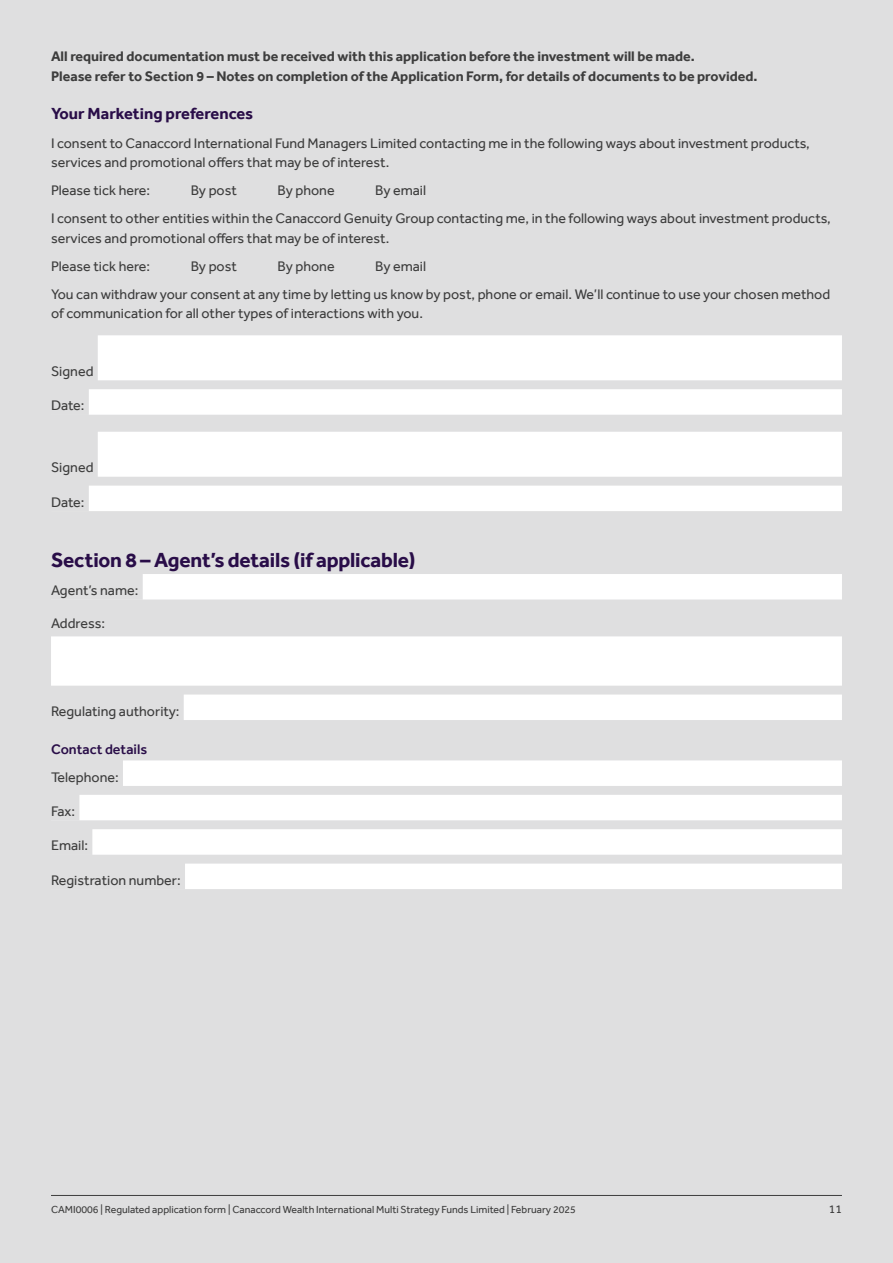
<style>
.page{position:relative;width:893px;height:1263px;background:#dfdfe0}
.page>*{position:absolute;margin:0;border:0;box-sizing:border-box;transform-origin:0 0}
.t1{font:700 21px "Effra";letter-spacing:-.01em;color:#290d48}
.CG_A4_Header{font:700 16.5px "Effra";color:#290d48}
.CG_A4_Body_Copy{font:14.25px/19.5px "Effra";color:#3d3d3d}
.CG_A4_Body_Copy-2{font:700 14.25px/19.5px "Effra";color:#3d3d3d}
.CG_Form_Field_1{font:14.25px "Effra";color:#3d3d3d}
.CG_A4_Subheader_Level_2{font:500 14.25px "Effra";color:#290d48}
.CG_Form_Field_Signature{font:14.25px "Effra";color:#3d3d3d}
.t2{font:12px "Effra";color:#3d3d3d}
.t3{font:10.5px "Effra";color:#3d3d3d}
</style>
<div class="page">
<hr style="left:51px;top:1195px;width:791px;height:1px;background:#3d3d3d">
<div style="left:51px;top:335px;width:791px;height:45px;background:#fff"></div>
<div style="left:47px;top:334px;width:51px;height:49px;background:#dfdfe0"></div>
<div style="left:51px;top:389px;width:791px;height:26px;background:#fff"></div>
<div style="left:47px;top:388px;width:42px;height:27px;background:#dfdfe0"></div>
<div style="left:51px;top:432px;width:791px;height:45px;background:#fff"></div>
<div style="left:47px;top:430px;width:51px;height:49px;background:#dfdfe0"></div>
<div style="left:51px;top:486px;width:791px;height:25px;background:#fff"></div>
<div style="left:47px;top:484px;width:42px;height:27px;background:#dfdfe0"></div>
<div style="left:51px;top:574px;width:791px;height:25px;background:#fff"></div>
<div style="left:47px;top:573px;width:96px;height:27px;background:#dfdfe0"></div>
<div style="left:51px;top:636px;width:791px;height:26px;background:#fff"></div>
<div style="left:51px;top:660px;width:791px;height:26px;background:#fff"></div>
<div style="left:51px;top:694px;width:791px;height:26px;background:#fff"></div>
<div style="left:47px;top:693px;width:137px;height:27px;background:#dfdfe0"></div>
<div style="left:51px;top:760px;width:791px;height:26px;background:#fff"></div>
<div style="left:47px;top:759px;width:76px;height:27px;background:#dfdfe0"></div>
<div style="left:51px;top:795px;width:791px;height:25px;background:#fff"></div>
<div style="left:47px;top:793px;width:32px;height:27px;background:#dfdfe0"></div>
<div style="left:51px;top:829px;width:791px;height:26px;background:#fff"></div>
<div style="left:47px;top:828px;width:45px;height:27px;background:#dfdfe0"></div>
<div style="left:51px;top:863px;width:791px;height:26px;background:#fff"></div>
<div style="left:47px;top:862px;width:138px;height:27px;background:#dfdfe0"></div>
<p class="CG_A4_Body_Copy-2" style="left:51px;top:47px;width:708px">All required documentation must be received with this application before the investment will be made.<br>Please refer to Section 9 – Notes on completion of the Application Form, for details of documents to be provided.</p>
<p class="CG_A4_Header" style="left:51px;top:103px;width:204px">Your Marketing preferences</p>
<p class="CG_A4_Body_Copy" style="left:51px;top:133px;width:760px">I consent to Canaccord International Fund Managers Limited contacting me in the following ways about investment products, services and promotional offers that may be of interest.</p>
<p class="CG_A4_Body_Copy" style="left:51px;top:181px;width:101px">Please tick here:</p>
<p class="CG_A4_Body_Copy" style="left:191px;top:181px;width:48px">By post</p>
<p class="CG_A4_Body_Copy" style="left:278px;top:181px;width:59px">By phone</p>
<p class="CG_A4_Body_Copy" style="left:375px;top:181px;width:52px">By email</p>
<p class="CG_A4_Body_Copy" style="left:51px;top:209px;width:781px">I consent to other entities within the Canaccord Genuity Group contacting me, in the following ways about investment products, services and promotional offers that may be of interest.</p>
<p class="CG_A4_Body_Copy" style="left:51px;top:256px;width:101px">Please tick here:</p>
<p class="CG_A4_Body_Copy" style="left:191px;top:256px;width:48px">By post</p>
<p class="CG_A4_Body_Copy" style="left:278px;top:256px;width:59px">By phone</p>
<p class="CG_A4_Body_Copy" style="left:375px;top:256px;width:52px">By email</p>
<p class="CG_A4_Body_Copy" style="left:51px;top:284px;width:781px">You can withdraw your consent at any time by letting us know by post, phone or email. We’ll continue to use your chosen method of communication for all other types of interactions with you.</p>
<p class="CG_Form_Field_Signature" style="left:51px;top:363px;width:44px">Signed</p>
<p class="CG_Form_Field_1" style="left:51px;top:397px;width:35px">Date:</p>
<p class="CG_Form_Field_Signature" style="left:51px;top:459px;width:44px">Signed</p>
<p class="CG_Form_Field_1" style="left:51px;top:494px;width:35px">Date:</p>
<p class="t1" style="left:51px;top:547px;width:366px">Section 8 – Agent’s details (if applicable)</p>
<p class="CG_Form_Field_1" style="left:51px;top:582px;width:89px">Agent’s name:</p>
<p class="CG_A4_Body_Copy" style="left:51px;top:613px;width:56px">Address:</p>
<p class="CG_Form_Field_1" style="left:51px;top:702px;width:130px">Regulating authority:</p>
<p class="CG_A4_Subheader_Level_2" style="left:51px;top:741px;width:98px">Contact details</p>
<p class="CG_Form_Field_1" style="left:51px;top:768px;width:69px">Telephone:</p>
<p class="CG_Form_Field_1" style="left:51px;top:803px;width:26px">Fax:</p>
<p class="CG_Form_Field_1" style="left:51px;top:837px;width:39px">Email:</p>
<p class="CG_Form_Field_1" style="left:51px;top:871px;width:131px">Registration number:</p>
<p class="t3" style="left:51px;top:1203px;width:526px">CAMI0006 | Regulated application form | Canaccord Wealth International Multi Strategy Funds Limited | February 2025</p>
<p class="t2" style="left:829px;top:1202px;width:15px">11</p>
</div>
